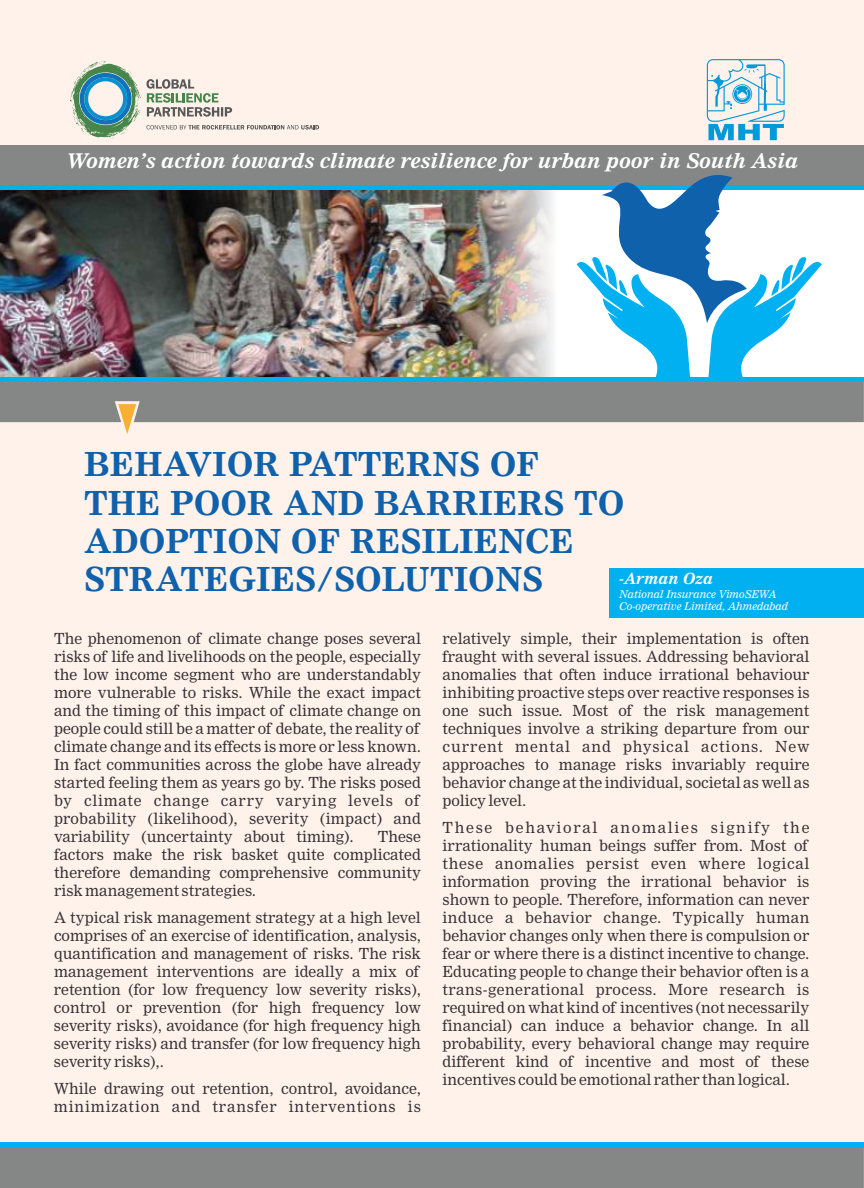
<style>
.page{position:relative;width:864px;height:1188px;background:#fff2eb}
.page>*{position:absolute;margin:0;border:0;box-sizing:border-box;transform-origin:0 0}
.t1{font:700 32.55px/38.4px "Nimrod MT Std";color:#0f61ab}
.t2{font:italic 700 19.8px "Nimrod MT Std";color:#fff}
.t3{font:15px/18px "Nimrod MT Std";color:#383336}
.t4{font:15px "Nimrod MT Std";letter-spacing:.025em;color:#383336}
.t5{font:15px "Nimrod MT Std";letter-spacing:.045em;color:#383336}
.t6{font:15px "Nimrod MT Std";letter-spacing:.03em;color:#383336}
.t7{font:15px "Nimrod MT Std";letter-spacing:.055em;color:#383336}
.t8{font:15px "Nimrod MT Std";letter-spacing:.05em;color:#383336}
.t9{font:15px "Nimrod MT Std";letter-spacing:.11em;color:#383336}
.t10{font:italic 700 15px "Nimrod MT Std";color:#fff}
.t11{font:italic 10.5px/12.6px "Nimrod MT Std";color:#fff}
</style>
<div class="page">
<div style="left:0;top:145px;width:864px;height:40px;background:#858787"></div>
<svg style="left:70px;top:61px;width:249px;height:78px"></svg>
<svg style="left:707px;top:59px;width:78px;height:81px"></svg>
<div style="left:0;top:1148px;width:864px;height:40px;background:#858787"></div>
<div style="left:0;top:1142px;width:864px;height:6px;background:#00b0f0"></div>
<img style="left:0;top:175px;width:864px;height:259px">
<div style="left:609px;top:568px;width:255px;height:49px;background:#00b0f0"></div>
<h2 class="t2" style="left:66px;top:153px;width:734px">Women’s action towards climate resilience for urban poor in South Asia</h2>
<h1 class="t1" style="left:84px;top:448px;width:542px">BEHAVIOR PATTERNS OF<br>THE POOR AND BARRIERS TO<br>ADOPTION OF RESILIENCE<br>STRATEGIES/SOLUTIONS</h1>
<p class="t10" style="left:619px;top:572px;width:95px">-Arman Oza</p>
<p class="t11" style="left:619px;top:589px;width:170px">National Insurance VimoSEWA<br>Co-operative Limited, Ahmedabad</p>
<p class="t3" style="left:54px;top:631px;width:368px">The phenomenon of climate change poses several</p>
<p class="t3" style="left:443px;top:631px;width:368px">relatively simple, their implementation is often</p>
<p class="t3" style="left:54px;top:649px;width:368px">risks of life and livelihoods on the people, especially</p>
<p class="t3" style="left:443px;top:649px;width:368px">fraught with several issues. Addressing behavioral</p>
<p class="t3" style="left:54px;top:667px;width:368px">the low income segment who are understandably</p>
<p class="t3" style="left:443px;top:667px;width:368px">anomalies that often induce irrational behaviour</p>
<p class="t3" style="left:54px;top:685px;width:368px">more vulnerable to risks. While the exact impact</p>
<p class="t3" style="left:443px;top:685px;width:368px">inhibiting proactive steps over reactive responses is</p>
<p class="t3" style="left:54px;top:703px;width:368px">and the timing of this impact of climate change on</p>
<p class="t3" style="left:443px;top:703px;width:368px">one such issue. Most of the risk management</p>
<p class="t3" style="left:54px;top:721px;width:367px">people could still be a matter of debate, the reality of</p>
<p class="t3" style="left:443px;top:721px;width:368px">techniques involve a striking departure from our</p>
<p class="t3" style="left:54px;top:739px;width:368px">climate change and its effects is more or less known.</p>
<p class="t7" style="left:443px;top:741px;width:368px">current mental and physical actions. New</p>
<p class="t3" style="left:54px;top:757px;width:368px">In fact communities across the globe have already</p>
<p class="t3" style="left:443px;top:757px;width:368px">approaches to manage risks invariably require</p>
<p class="t3" style="left:54px;top:775px;width:368px">started feeling them as years go by. The risks posed</p>
<p class="t3" style="left:443px;top:775px;width:368px">behavior change at the individual, societal as well as</p>
<p class="t8" style="left:54px;top:795px;width:367px">by climate change carry varying levels of</p>
<p class="t3" style="left:443px;top:793px;width:85px">policy level.</p>
<p class="t3" style="left:54px;top:811px;width:368px">probability (likelihood), severity (impact) and</p>
<p class="t9" style="left:443px;top:822px;width:368px">These behavioral anomalies signify the</p>
<p class="t3" style="left:54px;top:829px;width:301px">variability (uncertainty about timing).</p>
<p class="t3" style="left:378px;top:829px;width:45px">These</p>
<p class="t3" style="left:443px;top:838px;width:367px">irrationality human beings suffer from. Most of</p>
<p class="t3" style="left:54px;top:847px;width:368px">factors make the risk basket quite complicated</p>
<p class="t5" style="left:443px;top:858px;width:368px">these anomalies persist even where logical</p>
<p class="t3" style="left:54px;top:865px;width:368px">therefore demanding comprehensive community</p>
<p class="t3" style="left:443px;top:874px;width:368px">information proving the irrational behavior is</p>
<p class="t3" style="left:54px;top:883px;width:204px">risk management strategies.</p>
<p class="t3" style="left:443px;top:892px;width:368px">shown to people. Therefore, information can never</p>
<p class="t3" style="left:54px;top:910px;width:368px">A typical risk management strategy at a high level</p>
<p class="t6" style="left:443px;top:912px;width:368px">induce a behavior change. Typically human</p>
<p class="t3" style="left:54px;top:928px;width:368px">comprises of an exercise of identification, analysis,</p>
<p class="t3" style="left:443px;top:928px;width:368px">behavior changes only when there is compulsion or</p>
<p class="t3" style="left:54px;top:946px;width:368px">quantification and management of risks. The risk</p>
<p class="t3" style="left:443px;top:946px;width:368px">fear or where there is a distinct incentive to change.</p>
<p class="t3" style="left:54px;top:964px;width:367px">management interventions are ideally a mix of</p>
<p class="t3" style="left:443px;top:964px;width:368px">Educating people to change their behavior often is a</p>
<p class="t3" style="left:54px;top:982px;width:368px">retention (for low frequency low severity risks),</p>
<p class="t4" style="left:443px;top:984px;width:368px">trans-generational process. More research is</p>
<p class="t3" style="left:54px;top:1000px;width:368px">control or prevention (for high frequency low</p>
<p class="t3" style="left:443px;top:1000px;width:368px">required on what kind of incentives (not necessarily</p>
<p class="t3" style="left:54px;top:1018px;width:368px">severity risks), avoidance (for high frequency high</p>
<p class="t3" style="left:442px;top:1018px;width:368px">financial) can induce a behavior change. In all</p>
<p class="t3" style="left:54px;top:1036px;width:368px">severity risks) and transfer (for low frequency high</p>
<p class="t3" style="left:442px;top:1036px;width:368px">probability, every behavioral change may require</p>
<p class="t3" style="left:54px;top:1054px;width:111px">severity risks),.</p>
<p class="t3" style="left:442px;top:1054px;width:368px">different kind of incentive and most of these incentives could be emotional rather than logical.</p>
<p class="t3" style="left:54px;top:1081px;width:368px">While drawing out retention, control, avoidance, minimization and transfer interventions is</p>
</div>
